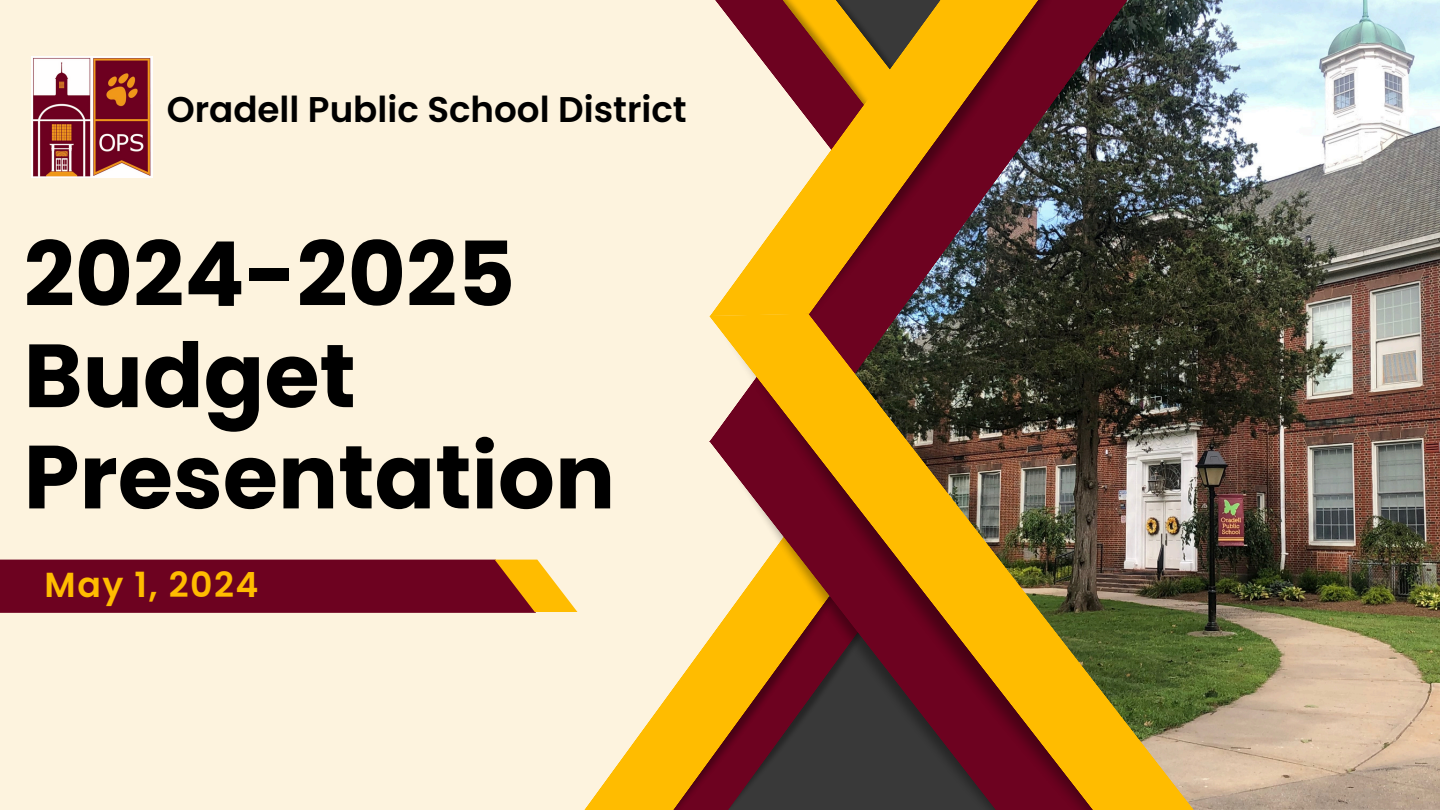
<style>
.page{position:relative;width:1440px;height:810px;background:#fdf3de}
.page>*{position:absolute;margin:0;border:0;box-sizing:border-box;transform-origin:0 0}
.t1{font:700 89.5px/101.2px "Poppins";color:#000}
.t2{font:600 35.7px "Poppins";color:#000}
.t3{font:600 34.7px "Poppins";letter-spacing:.045em;color:#ffbc00}
</style>
<div class="page">
<img style="left:1243px;top:0;width:197px;height:438px">
<svg style="left:584px;top:665px;width:106px;height:145px"></svg>
<img style="left:1298px;top:438px;width:142px;height:372px">
<img style="left:1137px;top:0;width:106px;height:314px">
<img style="left:1106px;top:0;width:31px;height:314px">
<img style="left:690px;top:639px;width:19px;height:171px">
<img style="left:709px;top:314px;width:589px;height:496px">
<svg style="left:710px;top:0;width:396px;height:316px"></svg>
<svg style="left:0;top:560px;width:578px;height:53px"></svg>
<img style="left:31px;top:56px;width:122px;height:122px">
<p class="t2" style="left:167px;top:85px;width:522px">Oradell Public School District</p>
<p class="t1" style="left:24px;top:224px;width:593px">2024-2025<br>Budget<br>Presentation</p>
<p class="t3" style="left:45px;top:561px;width:215px">May 1, 2024</p>
</div>
